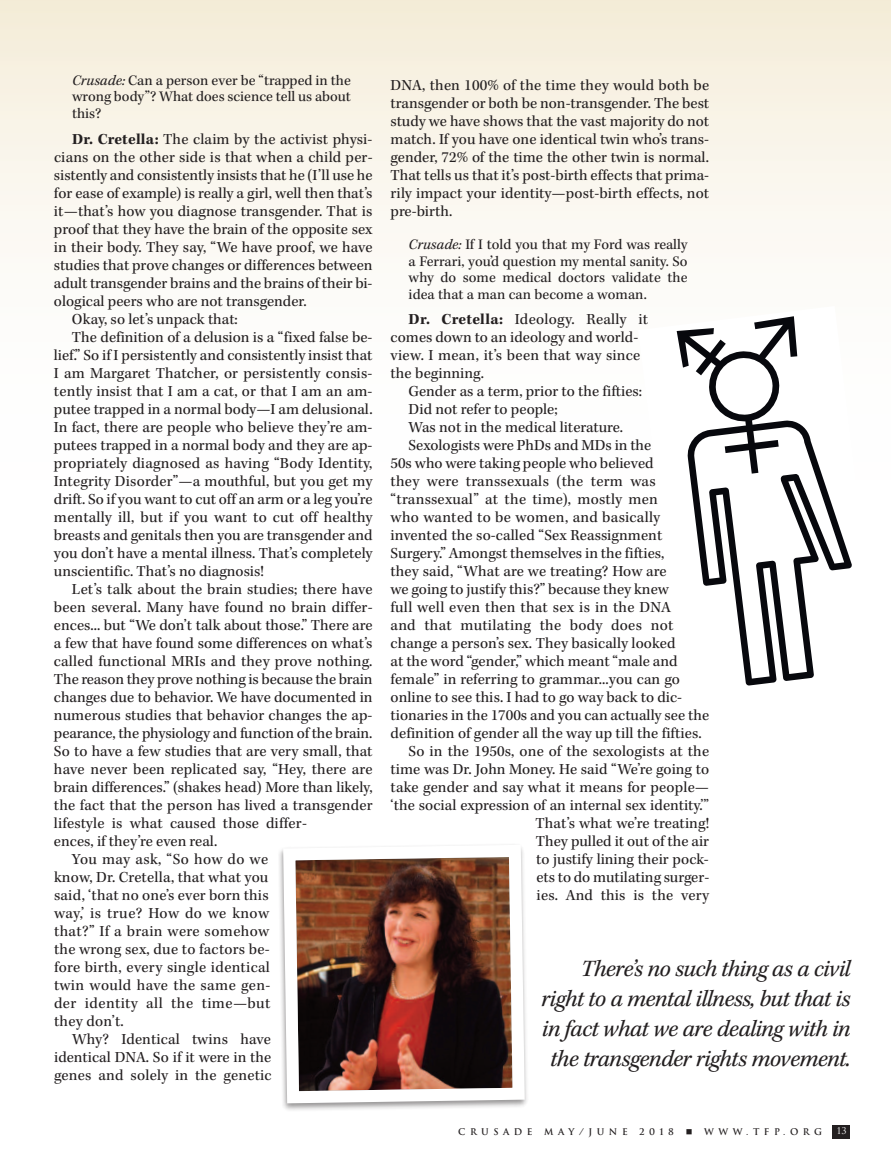
<style>
.page{position:relative;width:891px;height:1175px;background:#fff}
.page>*{position:absolute;margin:0;border:0;box-sizing:border-box;transform-origin:0 0}
.t1{font:italic 24px/30px "Kepler Std";letter-spacing:-.025em;color:#231f20;text-align:right}
.t2{font:15.75px/18px "Kepler Std";letter-spacing:.005em;color:#231f20;text-align:justify}
.t3{font:15.75px "Kepler Std";letter-spacing:.025em;color:#231f20}
.t4{font:15px/16.5px "Kepler Std";color:#231f20;text-align:justify}
.t5{font:700 9px "Trajan";letter-spacing:.5em;color:#231f20}
.t6{font:9px "Trajan Pro";color:#fff}
.s1{font-style:italic}
.s2{font-weight:700}
</style>
<div class="page">
<div style="left:0;top:0;width:891px;height:486px;background:linear-gradient(to bottom,#f5eedc,#fff)"></div>
<div style="left:832px;top:1124px;width:18px;height:14px;background:#231f20"></div>
<svg style="left:638px;top:306px;width:241px;height:380px"></svg>
<svg style="left:686px;top:420px;width:166px;height:265px"></svg>
<svg style="left:677px;top:316px;width:120px;height:157px"></svg>
<img style="left:279px;top:847px;width:248px;height:262px">
<p class="t4" style="left:72px;top:73px;width:280px"><span class="s1">Crusade:</span> Can a person ever be “trapped in the wrong body”? What does science tell us about this?</p>
<p class="t2" style="left:72px;top:132px;width:302px"><span class="s2">Dr. Cretella:</span> The claim by the activist physi-</p>
<p class="t2" style="left:54px;top:150px;width:320px">cians on the other side is that when a child per-</p>
<p class="t2" style="left:54px;top:168px;width:320px">sistently and consistently insists that he (I’ll use he</p>
<p class="t2" style="left:54px;top:186px;width:320px">for ease of example) is really a girl, well then that’s</p>
<p class="t2" style="left:54px;top:204px;width:320px">it—that’s how you diagnose transgender. That is</p>
<p class="t2" style="left:54px;top:222px;width:320px">proof that they have the brain of the opposite sex</p>
<p class="t2" style="left:54px;top:240px;width:320px">in their body. They say, “We have proof, we have</p>
<p class="t2" style="left:54px;top:258px;width:320px">studies that prove changes or differences between</p>
<p class="t2" style="left:54px;top:276px;width:320px">adult transgender brains and the brains of their bi-</p>
<p class="t2" style="left:54px;top:294px;width:254px">ological peers who are not transgender.</p>
<p class="t2" style="left:72px;top:312px;width:167px">Okay, so let’s unpack that:</p>
<p class="t2" style="left:72px;top:330px;width:302px">The definition of a delusion is a “fixed false be-</p>
<p class="t2" style="left:54px;top:348px;width:320px">lief.” So if I persistently and consistently insist that</p>
<p class="t2" style="left:54px;top:366px;width:320px">I am Margaret Thatcher, or persistently consis-</p>
<p class="t2" style="left:54px;top:384px;width:320px">tently insist that I am a cat, or that I am an am-</p>
<p class="t2" style="left:54px;top:402px;width:320px">putee trapped in a normal body—I am delusional.</p>
<p class="t2" style="left:54px;top:420px;width:320px">In fact, there are people who believe they’re am-</p>
<p class="t2" style="left:54px;top:438px;width:320px">putees trapped in a normal body and they are ap-</p>
<p class="t2" style="left:54px;top:456px;width:320px">propriately diagnosed as having “Body Identity,</p>
<p class="t2" style="left:54px;top:474px;width:320px">Integrity Disorder”—a mouthful, but you get my</p>
<p class="t2" style="left:54px;top:492px;width:320px">drift. So if you want to cut off an arm or a leg you’re</p>
<p class="t2" style="left:54px;top:510px;width:320px">mentally ill, but if you want to cut off healthy</p>
<p class="t2" style="left:54px;top:528px;width:320px">breasts and genitals then you are transgender and</p>
<p class="t2" style="left:54px;top:546px;width:320px">you don’t have a mental illness. That’s completely</p>
<p class="t2" style="left:54px;top:564px;width:212px">unscientific. That’s no diagnosis!</p>
<p class="t2" style="left:72px;top:582px;width:302px">Let’s talk about the brain studies; there have</p>
<p class="t2" style="left:54px;top:600px;width:320px">been several. Many have found no brain differ-</p>
<p class="t2" style="left:54px;top:618px;width:320px">ences... but “We don’t talk about those.” There are</p>
<p class="t2" style="left:54px;top:636px;width:320px">a few that have found some differences on what’s</p>
<p class="t2" style="left:54px;top:654px;width:320px">called functional MRIs and they prove nothing.</p>
<p class="t2" style="left:54px;top:672px;width:320px">The reason they prove nothing is because the brain</p>
<p class="t2" style="left:54px;top:690px;width:320px">changes due to behavior. We have documented in</p>
<p class="t2" style="left:54px;top:708px;width:320px">numerous studies that behavior changes the ap-</p>
<p class="t2" style="left:54px;top:726px;width:320px">pearance, the physiology and function of the brain.</p>
<p class="t2" style="left:54px;top:744px;width:320px">So to have a few studies that are very small, that</p>
<p class="t2" style="left:54px;top:762px;width:320px">have never been replicated say, “Hey, there are</p>
<p class="t2" style="left:54px;top:780px;width:320px">brain differences.” (shakes head) More than likely,</p>
<p class="t2" style="left:54px;top:798px;width:320px">the fact that the person has lived a transgender</p>
<p class="t2" style="left:54px;top:816px;width:255px">lifestyle is what caused those differ-</p>
<p class="t2" style="left:54px;top:834px;width:165px">ences, if they’re even real.</p>
<p class="t3" style="left:72px;top:854px;width:198px">You may ask, “So how do we</p>
<p class="t2" style="left:54px;top:870px;width:216px">know, Dr. Cretella, that what you</p>
<p class="t2" style="left:54px;top:888px;width:216px">said, ‘that no one’s ever born this</p>
<p class="t3" style="left:54px;top:908px;width:217px">way,’ is true? How do we know</p>
<p class="t3" style="left:54px;top:926px;width:217px">that?” If a brain were somehow</p>
<p class="t2" style="left:54px;top:942px;width:217px">the wrong sex, due to factors be-</p>
<p class="t2" style="left:54px;top:960px;width:217px">fore birth, every single identical</p>
<p class="t3" style="left:54px;top:980px;width:218px">twin would have the same gen-</p>
<p class="t3" style="left:54px;top:998px;width:218px">der identity all the time—but</p>
<p class="t2" style="left:54px;top:1014px;width:71px">they don’t.</p>
<p class="t2" style="left:72px;top:1032px;width:200px">Why? Identical twins have</p>
<p class="t2" style="left:54px;top:1050px;width:219px">identical DNA. So if it were in the</p>
<p class="t2" style="left:54px;top:1068px;width:219px">genes and solely in the genetic</p>
<p class="t2" style="left:391px;top:78px;width:320px">DNA, then 100% of the time they would both be transgender or both be non-transgender. The best study we have shows that the vast majority do not match. If you have one identical twin who’s trans&shy;gender, 72% of the time the other twin is normal.<br>That tells us that it’s post-birth effects that prima&shy;rily impact your identity—post-birth effects, not pre-birth.</p>
<p class="t4" style="left:409px;top:238px;width:280px"><span class="s1">Crusade:</span> If I told you that my Ford was really a Ferrari, you’d question my mental sanity. So why do some medical doctors validate the idea that a man can become a woman.</p>
<p class="t2" style="left:391px;top:312px;width:259px;text-align:left;text-indent:18px"><span class="s2">Dr. Cretella:</span> Ideology. Really it comes down to an ideology and world&shy;view. I mean, it’s been that way since the beginning.</p>
<p class="t2" style="left:409px;top:384px;width:235px">Gender as a term, prior to the fifties:</p>
<p class="t2" style="left:409px;top:402px;width:151px">Did not refer to people;</p>
<p class="t2" style="left:409px;top:420px;width:216px">Was not in the medical literature.</p>
<p class="t2" style="left:409px;top:438px;width:244px">Sexologists were PhDs and MDs in the</p>
<p class="t2" style="left:391px;top:456px;width:264px">50s who were taking people who believed</p>
<p class="t2" style="left:391px;top:474px;width:267px">they were transsexuals (the term was</p>
<p class="t2" style="left:391px;top:492px;width:269px">“transsexual” at the time), mostly men</p>
<p class="t2" style="left:391px;top:510px;width:271px">who wanted to be women, and basically</p>
<p class="t2" style="left:391px;top:528px;width:273px">invented the so-called “Sex Reassignment</p>
<p class="t2" style="left:391px;top:546px;width:275px">Surgery.” Amongst themselves in the fifties,</p>
<p class="t2" style="left:391px;top:564px;width:278px">they said, “What are we treating? How are</p>
<p class="t2" style="left:391px;top:582px;width:280px">we going to justify this?” because they knew</p>
<p class="t2" style="left:391px;top:600px;width:282px">full well even then that sex is in the DNA</p>
<p class="t2" style="left:391px;top:618px;width:284px">and that mutilating the body does not</p>
<p class="t2" style="left:391px;top:636px;width:286px">change a person’s sex. They basically looked</p>
<p class="t2" style="left:391px;top:654px;width:289px">at the word “gender,” which meant “male and</p>
<p class="t2" style="left:391px;top:672px;width:291px">female” in referring to grammar...you can go</p>
<p class="t2" style="left:391px;top:690px;width:293px">online to see this. I had to go way back to dic-</p>
<p class="t2" style="left:391px;top:708px;width:320px">tionaries in the 1700s and you can actually see the</p>
<p class="t2" style="left:391px;top:726px;width:313px">definition of gender all the way up till the fifties.</p>
<p class="t2" style="left:409px;top:744px;width:302px">So in the 1950s, one of the sexologists at the</p>
<p class="t2" style="left:391px;top:762px;width:320px">time was Dr. John Money. He said “We’re going to</p>
<p class="t2" style="left:391px;top:780px;width:320px">take gender and say what it means for people—</p>
<p class="t2" style="left:391px;top:798px;width:320px">‘the social expression of an internal sex identity.’”</p>
<p class="t2" style="left:536px;top:816px;width:175px">That’s what we’re treating!</p>
<p class="t2" style="left:536px;top:834px;width:175px">They pulled it out of the air</p>
<p class="t2" style="left:536px;top:852px;width:174px">to justify lining their pock-</p>
<p class="t2" style="left:536px;top:870px;width:175px">ets to do mutilating surger-</p>
<p class="t2" style="left:537px;top:888px;width:174px">ies. And this is the very</p>
<h1 class="t1" style="left:541px;top:956px;width:311px">There’s no such thing as a civil right to a mental illness, but that is in fact what we are dealing with in the transgender rights movement.</h1>
<p class="t5" style="left:458px;top:1126px;width:76px">CRUSADE</p>
<p class="t5" style="left:544px;top:1126px;width:85px">MAY/JUNE</p>
<p class="t5" style="left:639px;top:1126px;width:36px">2018</p>
<p class="t5" style="left:686px;top:1126px;width:138px">■ WWW.TFP.ORG</p>
<p class="t6" style="left:836px;top:1125px;width:12px">13</p>
</div>
